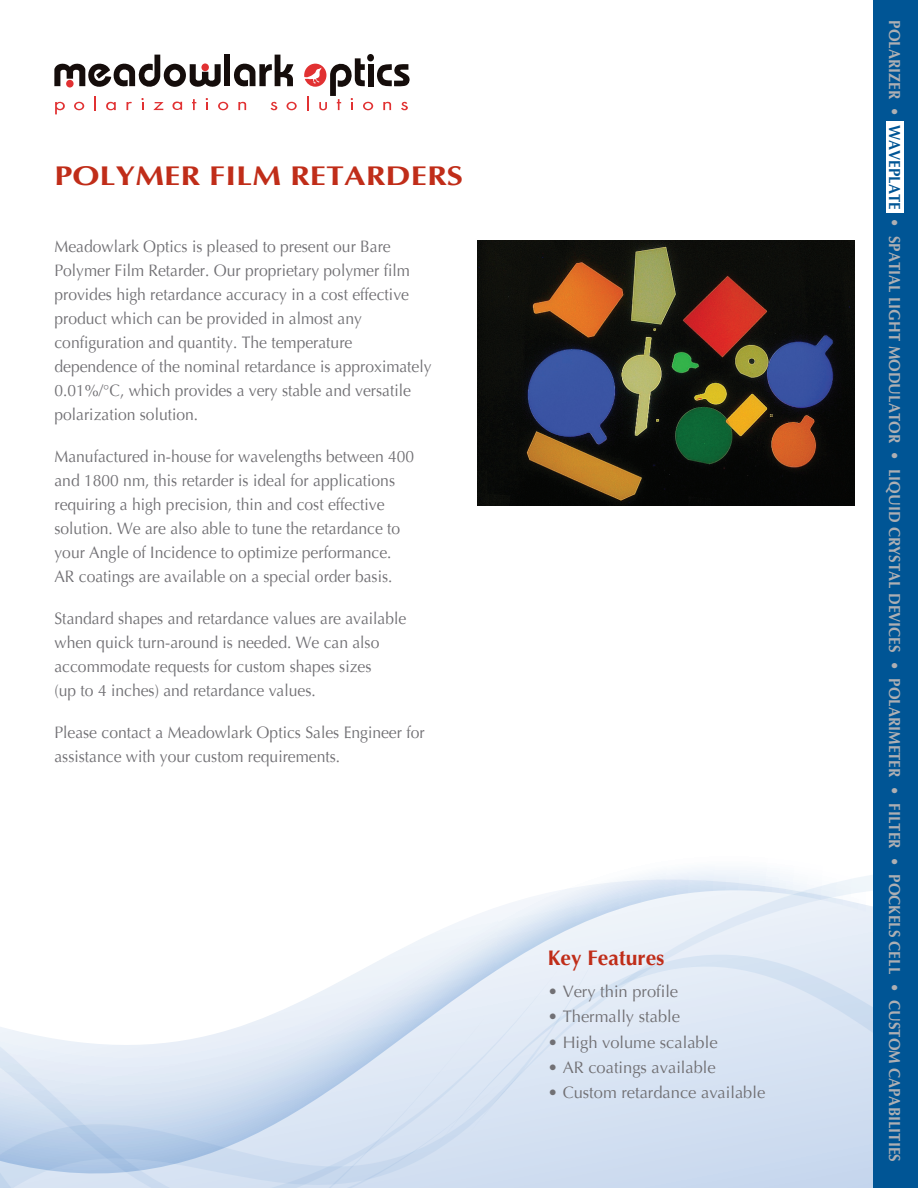
<style>
.page{position:relative;width:918px;height:1188px;background:#fff}
.page>*{position:absolute;margin:0;border:0;box-sizing:border-box;transform-origin:0 0}
.page_heads_in_bar{font:700 27px "Optima";color:#c02d19;scale:1.2 1}
.t1{font:700 21px "Optima";color:#c02d19}
.BODY_TEXT{font:16.5px/24px "Optima";color:#717074;scale:.95 1}
.BULLETS{font:16.5px "Optima";color:#717074}
.t2{font:700 16.05px "Optima";color:#aeafb3;scale:.94 1}
.s1{color:#005595}
</style>
<div class="page">
<svg style="left:402px;top:918px;width:472px;height:270px;background:#d0ddf0"></svg>
<svg style="left:362px;top:949px;width:237px;height:239px"></svg>
<svg style="left:469px;top:871px;width:405px;height:84px;fill:#ebf1f9"></svg>
<svg style="left:288px;top:970px;width:270px;height:218px"></svg>
<svg style="left:437px;top:955px;width:437px;height:191px;background:#d8e3f3"></svg>
<svg style="left:492px;top:1021px;width:12px;height:167px;background:#d7e3f2"></svg>
<svg style="left:0;top:1008px;width:492px;height:180px;background:#d6e2f2"></svg>
<img style="left:477px;top:241px;width:378px;height:264px">
<div style="left:224px;top:55px;width:6px;height:31px;background:#150d0b"></div>
<svg style="left:54px;top:55px;width:167px;height:32px"></svg>
<div style="left:367px;top:54px;width:7px;height:7px;background:#150d0b;border-radius:50%"></div>
<svg style="left:234px;top:55px;width:59px;height:32px"></svg>
<svg style="left:74px;top:102px;width:10px;height:8px"></svg>
<svg style="left:218px;top:102px;width:10px;height:8px"></svg>
<svg style="left:287px;top:102px;width:10px;height:8px"></svg>
<svg style="left:55px;top:101px;width:10px;height:13px"></svg>
<svg style="left:94px;top:96px;width:2px;height:14px"></svg>
<svg style="left:106px;top:101px;width:10px;height:10px"></svg>
<svg style="left:172px;top:101px;width:10px;height:9px"></svg>
<svg style="left:192px;top:99px;width:4px;height:11px"></svg>
<svg style="left:141px;top:98px;width:3px;height:12px"></svg>
<svg style="left:206px;top:98px;width:2px;height:12px"></svg>
<svg style="left:238px;top:101px;width:8px;height:9px"></svg>
<svg style="left:153px;top:102px;width:11px;height:8px"></svg>
<svg style="left:126px;top:102px;width:6px;height:8px"></svg>
<svg style="left:271px;top:101px;width:7px;height:10px"></svg>
<div style="left:201px;top:63px;width:8px;height:8px;background:#e13132;border-radius:50%"></div>
<div style="left:66px;top:80px;width:8px;height:8px;background:#e13132;border-radius:50%"></div>
<svg style="left:304px;top:58px;width:106px;height:53px"></svg>
<div style="left:874px;top:0;width:44px;height:1188px;background:#005595"></div>
<div style="left:886px;top:121px;width:18px;height:92px;background:#fff"></div>
<p class="page_heads_in_bar" style="left:54px;top:159px;width:342px">POLYMER FILM RETARDERS</p>
<p class="BODY_TEXT" style="left:54px;top:235px;width:399px">Meadowlark Optics is pleased to present our Bare Polymer Film Retarder. Our proprietary polymer film provides high retardance accuracy in a cost effective product which can be provided in almost any configuration and quantity. The temperature dependence of the nominal retardance is approximately 0.01%/°C, which provides a very stable and versatile polarization solution.</p>
<p class="BODY_TEXT" style="left:54px;top:445px;width:380px">Manufactured in-house for wavelengths between 400 and 1800 nm, this retarder is ideal for applications requiring a high precision, thin and cost effective solution. We are also able to tune the retardance to your Angle of Incidence to optimize performance.<br>AR coatings are available on a special order basis.</p>
<p class="BODY_TEXT" style="left:54px;top:607px;width:372px">Standard shapes and retardance values are available when quick turn-around is needed. We can also accommodate requests for custom shapes sizes<br>(up to 4 inches) and retardance values.</p>
<p class="BODY_TEXT" style="left:54px;top:720px;width:391px">Please contact a Meadowlark Optics Sales Engineer for assistance with your custom requirements.</p>
<p class="t1" style="left:548px;top:945px;width:118px">Key Features</p>
<p class="BULLETS" style="left:548px;top:981px;width:132px">• Very thin profile</p>
<p class="BULLETS" style="left:548px;top:1006px;width:134px">• Thermally stable</p>
<p class="BULLETS" style="left:548px;top:1032px;width:171px">• High volume scalable</p>
<p class="BULLETS" style="left:548px;top:1057px;width:170px">• AR coatings available</p>
<p class="BULLETS" style="left:548px;top:1082px;width:219px">• Custom retardance available</p>
<p class="t2" style="left:905px;top:20px;width:1216px;rotate:90deg">POLARIZER • <span class="s1">WAVEPLATE</span> • SPATIAL LIGHT MODULATOR • LIQUID CRYSTAL DEVICES • POLARIMETER • FILTER • POCKELS CELL • CUSTOM CAPABILITIES</p>
</div>
